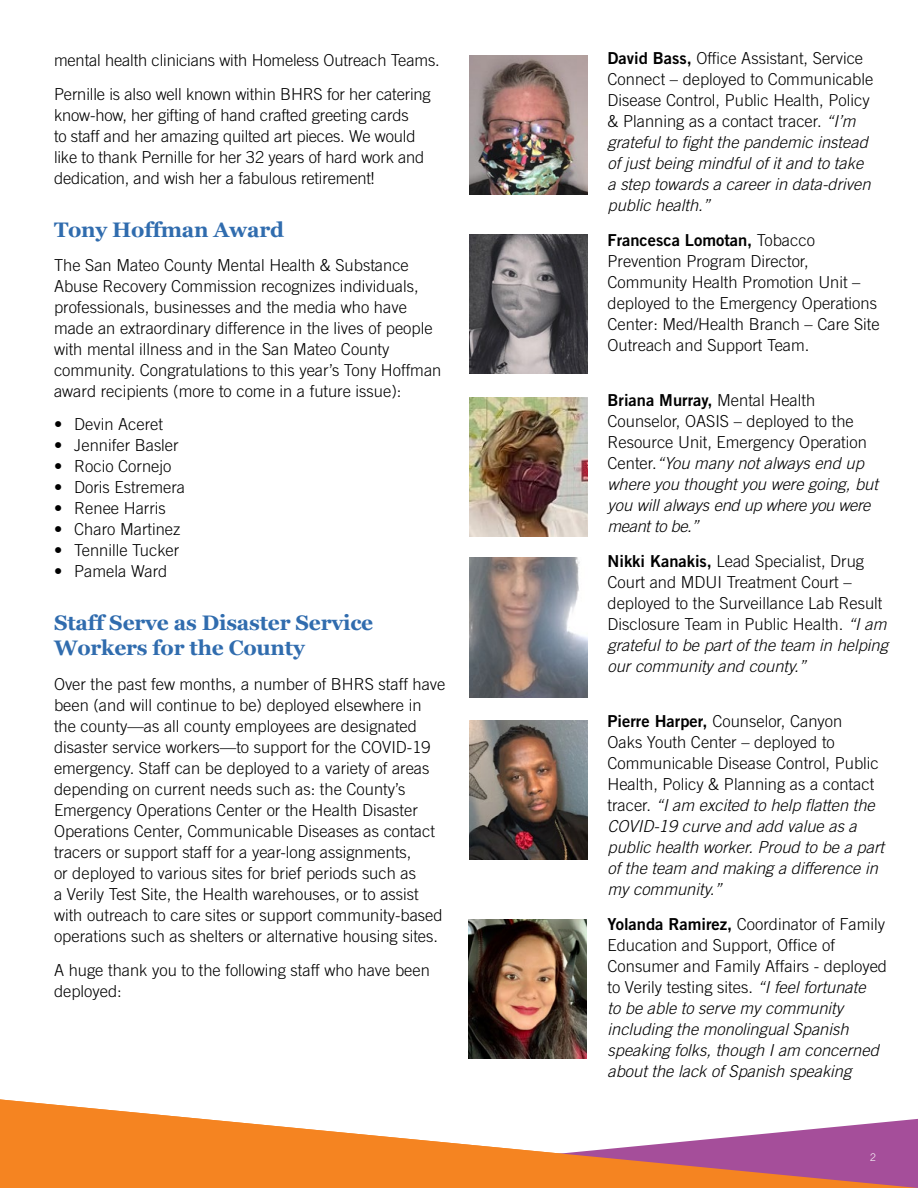
<style>
.page{position:relative;width:918px;height:1188px;background:#fff}
.page>*{position:absolute;margin:0;border:0;box-sizing:border-box;transform-origin:0 0}
.t1{font:700 21px/25.5px "Georgia";letter-spacing:-.01em;color:#306cae}
.t2{font:300 16.5px/21px "Trade Gothic LT Std";color:#000}
.t3{font:italic 300 16.5px/21px "Trade Gothic LT Std";color:#000}
.t4{font:16.5px "Trade Gothic LT Std Bd 2";color:#000}
.t5{font:300 10.5px "Trade Gothic LT Std";color:#fff}
.s1{font-family:"Trade Gothic LT Std Bd 2";font-weight:400;font-style:normal}
.s2{font-style:normal}
.s3{font-family:"Trade Gothic LT Std";font-weight:300}
.s4{font-family:"Trade Gothic LT Std Bd 2";font-weight:400}
.s5{font-style:italic}
</style>
<div class="page">
<svg style="left:0;top:1099px;width:918px;height:89px"></svg>
<img style="left:469px;top:56px;width:118px;height:139px">
<img style="left:469px;top:234px;width:118px;height:139px">
<img style="left:469px;top:397px;width:118px;height:139px">
<img style="left:469px;top:558px;width:118px;height:139px">
<img style="left:469px;top:720px;width:118px;height:140px">
<img style="left:468px;top:919px;width:118px;height:139px">
<p class="t2" style="left:54px;top:43px;width:387px;line-height:34.5px">mental health clinicians with Homeless Outreach Teams.<br>Pernille is also well known within BHRS for her catering</p>
<p class="t2" style="left:54px;top:105px;width:372px">know-how, her gifting of hand crafted greeting cards to staff and her amazing quilted art pieces. We would like to thank Pernille for her 32 years of hard work and dedication, and wish her a fabulous retirement!</p>
<p class="t1" style="left:54px;top:216px;width:232px">Tony Hoffman Award</p>
<p class="t2" style="left:54px;top:255px;width:389px">The San Mateo County Mental Health &amp; Substance Abuse Recovery Commission recognizes individuals, professionals, businesses and the media who have made an extraordinary difference in the lives of people with mental illness and in the San Mateo County community. Congratulations to this year’s Tony Hoffman award recipients (more to come in a future issue):</p>
<p class="t2" style="left:54px;top:414px;width:111px">• Devin Aceret</p>
<p class="t2" style="left:54px;top:435px;width:126px">• Jennifer Basler</p>
<p class="t2" style="left:54px;top:456px;width:119px">• Rocio Cornejo</p>
<p class="t2" style="left:54px;top:477px;width:133px">• Doris Estremera</p>
<p class="t2" style="left:54px;top:498px;width:113px">• Renee Harris</p>
<p class="t2" style="left:54px;top:519px;width:128px">• Charo Martinez</p>
<p class="t2" style="left:54px;top:540px;width:127px">• Tennille Tucker</p>
<p class="t2" style="left:54px;top:561px;width:115px">• Pamela Ward</p>
<p class="t1" style="left:54px;top:609px;width:321px">Staff Serve as Disaster Service<br>Workers for the County</p>
<p class="t2" style="left:54px;top:673px;width:393px">Over the past few months, a number of BHRS staff have been (and will continue to be) deployed elsewhere in the county—as all county employees are designated disaster service workers—to support for the COVID-19 emergency. Staff can be deployed to a variety of areas depending on current needs such as: the County’s Emergency Operations Center or the Health Disaster Operations Center, Communicable Diseases as contact tracers or support staff for a year-long assignments,<br>or deployed to various sites for brief periods such as<br>a Verily Test Site, the Health warehouses, or to assist with outreach to care sites or support community-based operations such as shelters or alternative housing sites.</p>
<p class="t2" style="left:54px;top:960px;width:377px">A huge thank you to the following staff who have been deployed:</p>
<p class="t3" style="left:608px;top:48px;width:267px"><span class="s1">David Bass,</span> <span class="s2">Office Assistant, Service Connect – deployed to Communicable Disease Control, Public Health, Policy &amp; Planning as a contact tracer.</span> “I’m grateful to fight the pandemic instead of just being mindful of it and to take a step towards a career in data-driven public health.”</p>
<p class="t4" style="left:608px;top:230px;width:209px">Francesca Lomotan, <span class="s3">Tobacco</span></p>
<p class="t2" style="left:608px;top:250px;width:274px">Prevention Program Director, Community Health Promotion Unit – deployed to the Emergency Operations Center: Med/Health Branch – Care Site Outreach and Support Team.</p>
<p class="t4" style="left:608px;top:390px;width:209px">Briana Murray, <span class="s3">Mental Health</span></p>
<p class="t3" style="left:608px;top:411px;width:272px"><span class="s2">Counselor, OASIS – deployed to the<br>Resource Unit, Emergency Operation<br>Center.</span>“You many not always end up where you thought you were going, but you will always end up where you were meant to be.”</p>
<p class="t2" style="left:608px;top:550px;width:282px"><span class="s4">Nikki Kanakis,</span> Lead Specialist, Drug Court and MDUI Treatment Court – deployed to the Surveillance Lab Result Disclosure Team in Public Health. <span class="s5">“I am grateful to be part of the team in helping our community and county.”</span></p>
<p class="t3" style="left:608px;top:711px;width:278px"><span class="s1">Pierre Harper,</span> <span class="s2">Counselor, Canyon<br>Oaks Youth Center – deployed to Communicable Disease Control, Public Health, Policy &amp; Planning as a contact tracer.</span> “I am excited to help flatten the COVID-19 curve and add value as a public health worker. Proud to be a part of the team and making a difference in my community.”</p>
<p class="t3" style="left:608px;top:914px;width:281px"><span class="s1">Yolanda Ramirez,</span> <span class="s2">Coordinator of Family Education and Support, Office of Consumer and Family Affairs - deployed to Verily testing sites.</span> “I feel fortunate<br>to be able to serve my community including the monolingual Spanish speaking folks, though I am concerned about the lack of Spanish speaking</p>
<p class="t5" style="left:870px;top:1151px;width:7px">2</p>
</div>
